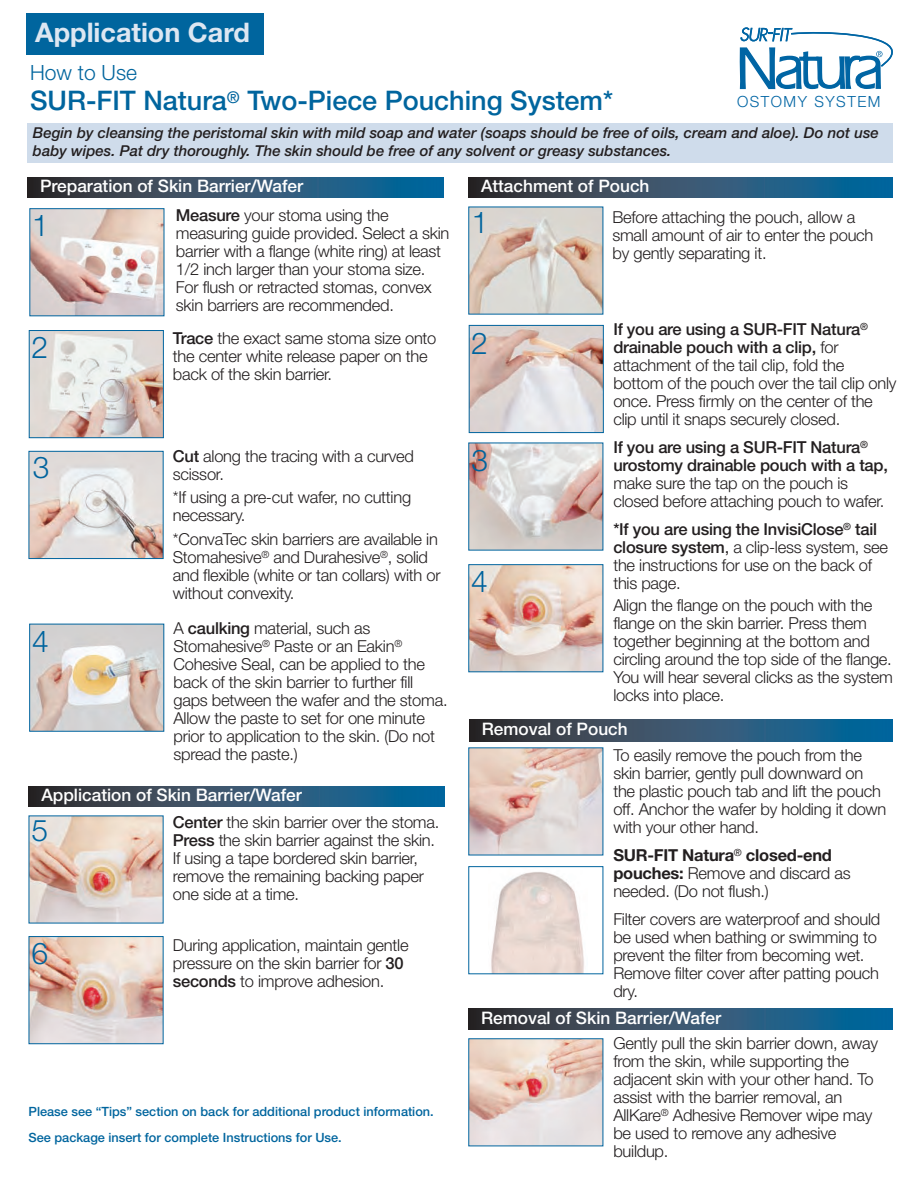
<style>
.page{position:relative;width:918px;height:1188px;background:#fff}
.page>*{position:absolute;margin:0;border:0;box-sizing:border-box;transform-origin:0 0}
.t1{font:30px "Helvetica Neue Light TT";color:#00649e}
.t2{font:500 27px "Helvetica Neue";color:#00659e}
.t3{font:700 27px "Helvetica Neue";color:#dde7f2}
.t4{font:21px "Helvetica Neue Light TT";color:#00659e}
.t5{font:500 17.25px "Helvetica Neue";color:#fff}
.t6{font:16.5px/18px "Helvetica Neue Light TT";letter-spacing:-.015em;color:#231f20}
.t7{font:300 16.5px/18px "Helvetica Neue";letter-spacing:-.015em;color:#231f20}
.t8{font:500 16.5px/18px "Helvetica Neue";letter-spacing:-.015em;color:#231f20}
.t9{font:16.5px "Helvetica Neue Bold TT";letter-spacing:-.015em;color:#231f20}
.t10{font:300 15.45px "Helvetica Neue";color:#0065a4}
.t11{font:italic 500 15px/18px "Helvetica Neue";color:#231f20}
.t12{font:500 12.75px/25.8px "Helvetica Neue";color:#00659e}
.s1{font-family:"Helvetica Neue";font-weight:500}
.s2{font-weight:500}
.s3{font-weight:400}
.s4{font-family:"Helvetica Neue Bold TT"}
</style>
<div class="page">
<img style="left:470px;top:445px;width:131px;height:104px">
<div style="left:26px;top:14px;width:238px;height:41px;background:#00659e"></div>
<svg style="left:739px;top:27px;width:154px;height:63px"></svg>
<img style="left:31px;top:210px;width:131px;height:104px">
<div style="left:27px;top:123px;width:866px;height:40px;background:#cfdceb"></div>
<svg style="left:27px;top:177px;width:417px;height:21px;background:#2b516c"></svg>
<img style="left:31px;top:453px;width:131px;height:104px">
<div style="left:29px;top:451px;width:135px;height:108px;border:1px solid #00649e"></div>
<img style="left:31px;top:332px;width:131px;height:104px">
<div style="left:29px;top:330px;width:135px;height:108px;border:1px solid #00649e"></div>
<img style="left:31px;top:626px;width:131px;height:104px">
<div style="left:29px;top:624px;width:135px;height:108px;border:1px solid #00649e"></div>
<img style="left:31px;top:817px;width:131px;height:104px">
<svg style="left:29px;top:786px;width:416px;height:21px;background:#2b516c"></svg>
<img style="left:31px;top:938px;width:131px;height:104px">
<div style="left:29px;top:936px;width:135px;height:108px;border:1px solid #00649e"></div>
<img style="left:470px;top:209px;width:131px;height:104px">
<img style="left:470px;top:566px;width:131px;height:104px">
<img style="left:471px;top:327px;width:131px;height:104px">
<div style="left:469px;top:325px;width:135px;height:108px;border:1px solid #00649e"></div>
<svg style="left:468px;top:177px;width:424px;height:21px;background:#2b516c"></svg>
<svg style="left:469px;top:720px;width:424px;height:21px;background:#2b516c"></svg>
<img style="left:470px;top:749px;width:131px;height:104px">
<svg style="left:468px;top:1009px;width:425px;height:20px;background:#2b516c"></svg>
<img style="left:491px;top:872px;width:93px;height:100px">
<img style="left:470px;top:1040px;width:131px;height:104px">
<h2 class="t3" style="left:35px;top:22px;width:216px">Application Card</h2>
<p class="t4" style="left:30px;top:60px;width:108px">How to Use</p>
<h2 class="t2" style="left:30px;top:91px;width:585px">SUR-FIT Natura<sup>®</sup> Two-Piece Pouching System*</h2>
<p class="t10" style="left:737px;top:96px;width:145px">OSTOMY SYSTEM</p>
<p class="t11" style="left:33px;top:125px;width:848px">Begin by cleansing the peristomal skin with mild soap and water (soaps should be free of oils, cream and aloe). Do not use baby wipes. Pat dry thoroughly. The skin should be free of any solvent or greasy substances.</p>
<p class="t5" style="left:40px;top:180px;width:265px">Preparation of Skin Barrier/Wafer</p>
<h1 class="t1" style="left:32px;top:207px;width:18px">1</h1>
<h1 class="t1" style="left:32px;top:329px;width:18px">2</h1>
<h1 class="t1" style="left:33px;top:449px;width:18px">3</h1>
<h1 class="t1" style="left:32px;top:623px;width:18px">4</h1>
<p class="t6" style="left:176px;top:206px;width:275px"><span class="s1">Measure</span> your stoma using the measuring guide provided. Select a skin barrier with a flange (white ring) at least 1/2 inch larger than your stoma size.<br>For flush or retracted stomas, convex skin barriers are recommended.</p>
<p class="t6" style="left:173px;top:329px;width:265px"><span class="s1">Trace</span> the exact same stoma size onto the center white release paper on the back of the skin barrier.</p>
<p class="t6" style="left:173px;top:446px;width:243px"><span class="s1">Cut</span> along the tracing with a curved scissor.</p>
<p class="t6" style="left:173px;top:488px;width:240px">*If using a pre-cut wafer, no cutting necessary.</p>
<p class="t6" style="left:173px;top:529px;width:269px">*ConvaTec skin barriers are available in Stomahesive<sup>®</sup> and Durahesive<sup>®</sup>, solid and flexible (white or tan collars) with or without convexity.</p>
<p class="t6" style="left:173px;top:619px;width:276px">A <span class="s1">caulking</span> material, such as Stomahesive<sup>®</sup> Paste or an Eakin<sup>® </sup>Cohesive Seal, can be applied to the back of the skin barrier to further fill gaps between the wafer and the stoma.<br>Allow the paste to set for one minute prior to application to the skin. (Do not spread the paste.)</p>
<p class="t5" style="left:41px;top:788px;width:262px">Application of Skin Barrier/Wafer</p>
<h1 class="t1" style="left:32px;top:812px;width:18px">5</h1>
<h1 class="t1" style="left:32px;top:935px;width:18px">6</h1>
<p class="t6" style="left:173px;top:813px;width:268px"><span class="s1">Center</span> the skin barrier over the stoma.<br><span class="s1">Press</span> the skin barrier against the skin.<br>If using a tape bordered skin barrier, remove the remaining backing paper one side at a time.</p>
<p class="t6" style="left:173px;top:936px;width:237px">During application, maintain gentle pressure on the skin barrier for <span class="s1">30 seconds</span> to improve adhesion.</p>
<p class="t12" style="left:29px;top:1100px;width:407px">Please see “Tips” section on back for additional product information.<br>See package insert for complete Instructions for Use.</p>
<p class="t5" style="left:481px;top:180px;width:170px">Attachment of Pouch</p>
<h1 class="t1" style="left:472px;top:204px;width:18px">1</h1>
<h1 class="t1" style="left:471px;top:325px;width:18px">2</h1>
<h1 class="t1" style="left:471px;top:442px;width:18px">3</h1>
<h1 class="t1" style="left:471px;top:563px;width:18px">4</h1>
<p class="t6" style="left:612px;top:208px;width:263px">Before attaching the pouch, allow a small amount of air to enter the pouch by gently separating it.</p>
<p class="t7" style="left:613px;top:322px;width:285px"><span class="s2">If you are using a SUR-FIT Natura</span><sup>® </sup><span class="s2">drainable pouch with a clip,</span> for attachment of the tail clip, fold the bottom of the pouch over the tail clip only once. Press firmly on the center of the clip until it snaps securely closed.</p>
<p class="t8" style="left:613px;top:440px;width:276px">If you are using a SUR-FIT Natura<sup>® </sup>urostomy drainable pouch with a tap,</p>
<p class="t7" style="left:613px;top:476px;width:273px">make sure the tap on the pouch is closed before attaching pouch to wafer.</p>
<p class="t7" style="left:613px;top:521px;width:276px"><span class="s2">*If you are using the InvisiClose</span><sup>®</sup> <span class="s2">tail closure system</span><span class="s3">,</span> a clip-less system, see the instructions for use on the back of this page.</p>
<p class="t6" style="left:613px;top:596px;width:281px">Align the flange on the pouch with the flange on the skin barrier. Press them together beginning at the bottom and circling around the top side of the flange.<br>You will hear several clicks as the system locks into place.</p>
<p class="t5" style="left:482px;top:723px;width:147px">Removal of Pouch</p>
<p class="t6" style="left:613px;top:746px;width:275px">To easily remove the pouch from the skin barrier, gently pull downward on the plastic pouch tab and lift the pouch off. Anchor the wafer by holding it down with your other hand.</p>
<p class="t9" style="left:613px;top:845px;width:220px">SUR-FIT Natura<sup>®</sup> closed-end</p>
<p class="t6" style="left:613px;top:864px;width:239px"><span class="s4">pouches:</span> Remove and discard as needed. (Do not flush.)</p>
<p class="t6" style="left:613px;top:910px;width:268px">Filter covers are waterproof and should be used when bathing or swimming to prevent the filter from becoming wet.<br>Remove filter cover after patting pouch dry.</p>
<p class="t5" style="left:481px;top:1011px;width:242px">Removal of Skin Barrier/Wafer</p>
<p class="t6" style="left:613px;top:1034px;width:266px">Gently pull the skin barrier down, away from the skin, while supporting the adjacent skin with your other hand. To assist with the barrier removal, an<br>AllKare<sup>®</sup> Adhesive Remover wipe may be used to remove any adhesive buildup.</p>
</div>
